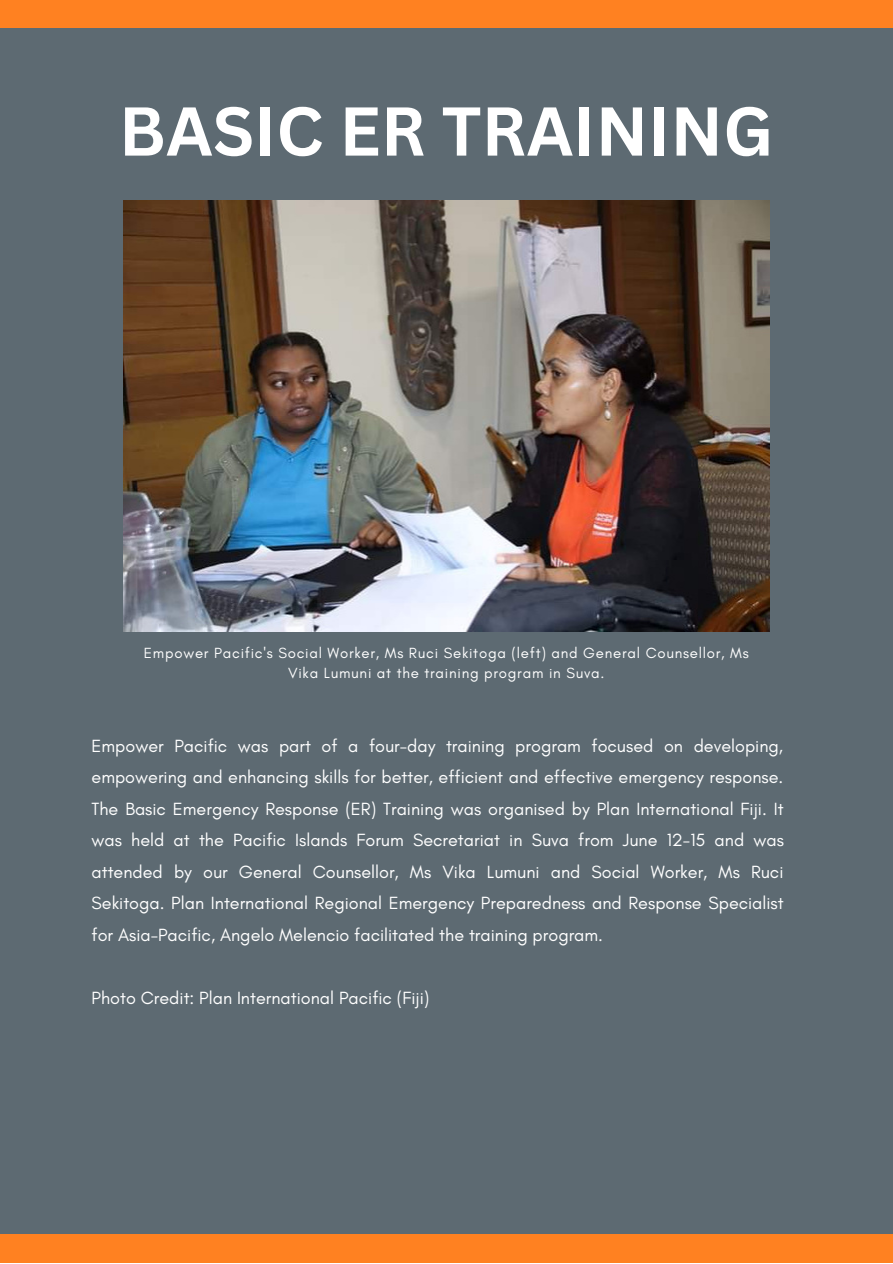
<style>
.page{position:relative;width:893px;height:1264px;background:#fff}
.page>*{position:absolute;margin:0;border:0;box-sizing:border-box;transform-origin:0 0}
.t1{font:700 67.5px "Canva Sans";color:#fff}
.t2{font:18px/31.5px "Glacial Indifference";color:#fff;text-align:justify}
.t3{font:15px/20.2px "Glacial Indifference";letter-spacing:.05em;color:#fff;text-align:center}
</style>
<div class="page">
<div style="left:0;top:0;width:892px;height:1262px;background:#5d6a72"></div>
<div style="left:0;top:0;width:892px;height:27px;background:#ff8121"></div>
<div style="left:0;top:1234px;width:892px;height:28px;background:#ff8121"></div>
<img style="left:123px;top:200px;width:646px;height:431px">
<p class="t1" style="left:119px;top:83px;width:656px">BASIC ER TRAINING</p>
<p class="t3" style="left:144px;top:642px;width:606px">Empower Pacific's Social Worker, Ms Ruci Sekitoga (left) and General Counsellor, Ms<br>Vika Lumuni at the training program in Suva.</p>
<p class="t2" style="left:91px;top:729px;width:694px">Empower Pacific was part of a four-day training program focused on developing, empowering and enhancing skills for better, efficient and effective emergency response.<br>The Basic Emergency Response (ER) Training was organised by Plan International Fiji. It was held at the Pacific Islands Forum Secretariat in Suva from June 12-15 and was attended by our General Counsellor, Ms Vika Lumuni and Social Worker, Ms Ruci Sekitoga. Plan International Regional Emergency Preparedness and Response Specialist for Asia-Pacific, Angelo Melencio facilitated the training program.</p>
<p class="t2" style="left:91px;top:981px;width:339px">Photo Credit: Plan International Pacific (Fiji)</p>
</div>
